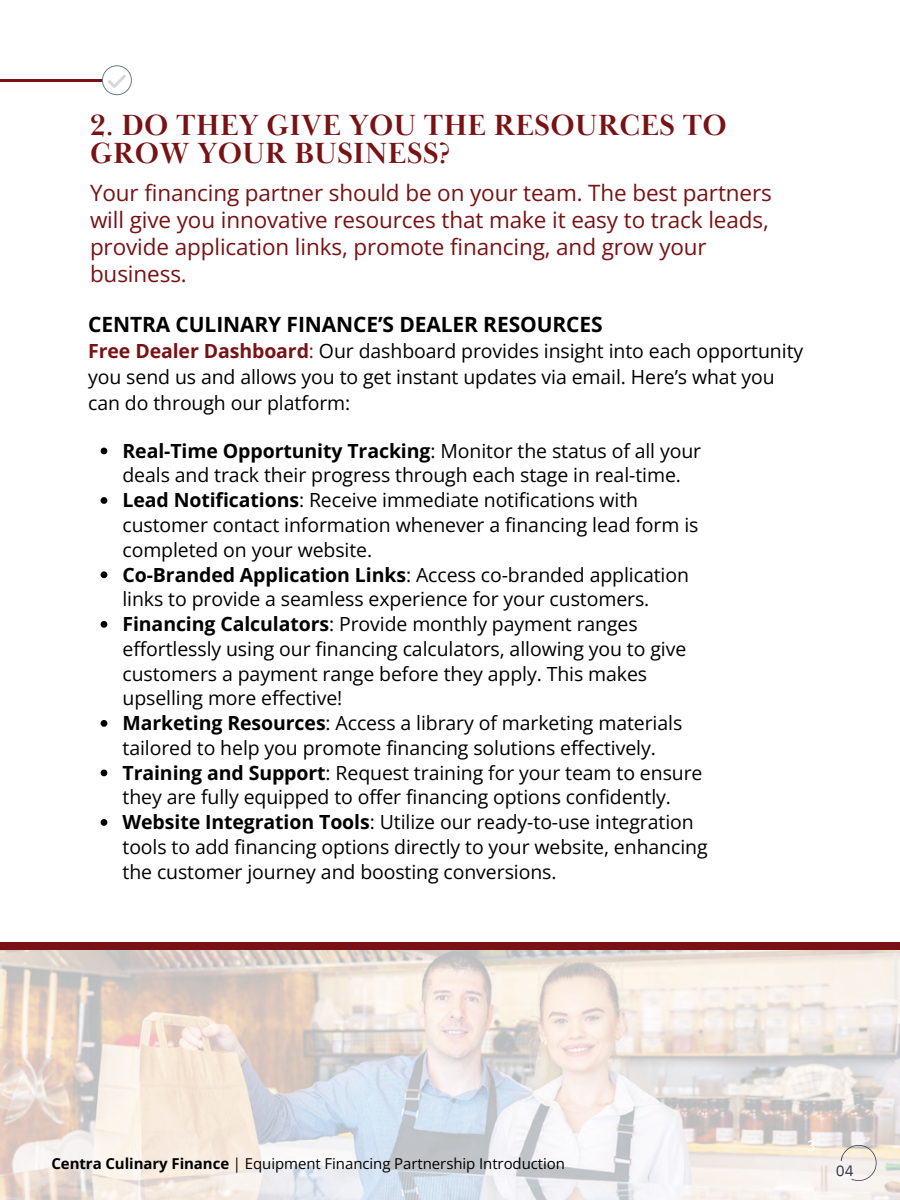
<style>
.page{position:relative;width:900px;height:1200px;background:#fff}
.page>*{position:absolute;margin:0;border:0;box-sizing:border-box;transform-origin:0 0}
.t1{font:700 30px/28.2px "Baskerville Display PT";letter-spacing:.015em;color:#781214}
.t2{font:22.5px/27px "Open Sans";letter-spacing:-.005em;color:#781214}
.t3{font:700 21px "Open Sans";letter-spacing:-.005em;color:#000}
.t4{font:19.5px/24.8px "Open Sans";letter-spacing:-.005em;color:#000}
.t5{font:15px "Open Sans";letter-spacing:-.005em;color:#000}
.t6{font:15px "IBM Plex Sans";color:#2d3946}
.t7{font:15px "IBM Plex Sans";color:#fff}
.s1{font-weight:700;color:#781214}
.s2{color:#781214}
.s3{font-weight:700}
</style>
<div class="page">
<hr style="left:0;top:80px;width:121px;height:1px;background:#781214">
<svg style="left:102px;top:65px;width:30px;height:30px"></svg>
<img style="left:0;top:949px;width:900px;height:250px">
<div style="left:0;top:941px;width:900px;height:8px;background:#781214"></div>
<svg style="left:101px;top:447px;width:6px;height:7px"></svg>
<svg style="left:101px;top:497px;width:6px;height:7px"></svg>
<svg style="left:101px;top:571px;width:6px;height:7px"></svg>
<svg style="left:101px;top:621px;width:6px;height:6px"></svg>
<svg style="left:101px;top:720px;width:6px;height:6px"></svg>
<svg style="left:101px;top:769px;width:6px;height:7px"></svg>
<svg style="left:101px;top:819px;width:6px;height:6px"></svg>
<svg style="left:812px;top:1119px;width:65px;height:61px"></svg>
<h2 class="t1" style="left:90px;top:112px;width:638px">2. DO THEY GIVE YOU THE RESOURCES TO<br>GROW YOUR BUSINESS?</h2>
<h3 class="t2" style="left:90px;top:179px;width:683px">Your financing partner should be on your team. The best partners will give you innovative resources that make it easy to track leads, provide application links, promote financing, and grow your business.</h3>
<p class="t3" style="left:88px;top:309px;width:516px">CENTRA CULINARY FINANCE’S DEALER RESOURCES</p>
<p class="t4" style="left:88px;top:337px;width:717px;line-height:25.8px"><span class="s1">Free Dealer Dashboard</span><span class="s2">:</span> Our dashboard provides insight into each opportunity you send us and allows you to get instant updates via email. Here’s what you can do through our platform:</p>
<p class="t4" style="left:122px;top:437px;width:580px"><span class="s3">Real-Time Opportunity Tracking</span>: Monitor the status of all your deals and track their progress through each stage in real-time.</p>
<p class="t4" style="left:122px;top:487px;width:577px"><span class="s3">Lead Notifications</span>: Receive immediate notifications with customer contact information whenever a financing lead form is completed on your website.</p>
<p class="t4" style="left:122px;top:561px;width:568px"><span class="s3">Co-Branded Application Links</span>: Access co-branded application links to provide a seamless experience for your customers.</p>
<p class="t4" style="left:122px;top:611px;width:565px"><span class="s3">Financing Calculators</span>: Provide monthly payment ranges effortlessly using our financing calculators, allowing you to give customers a payment range before they apply. This makes upselling more effective!</p>
<p class="t4" style="left:122px;top:710px;width:561px"><span class="s3">Marketing Resources</span>: Access a library of marketing materials tailored to help you promote financing solutions effectively.</p>
<p class="t4" style="left:122px;top:759px;width:582px"><span class="s3">Training and Support</span>: Request training for your team to ensure they are fully equipped to offer financing options confidently.</p>
<p class="t4" style="left:122px;top:809px;width:587px"><span class="s3">Website Integration Tools</span>: Utilize our ready-to-use integration tools to add financing options directly to your website, enhancing the customer journey and boosting conversions.</p>
<h1 class="t7" style="left:807px;top:1135px;width:10px">3</h1>
<p class="t5" style="left:51px;top:1152px;width:515px"><span class="s3">Centra Culinary Finance</span> | Equipment Financing Partnership Introduction</p>
<p class="t6" style="left:836px;top:1160px;width:19px">04</p>
</div>
